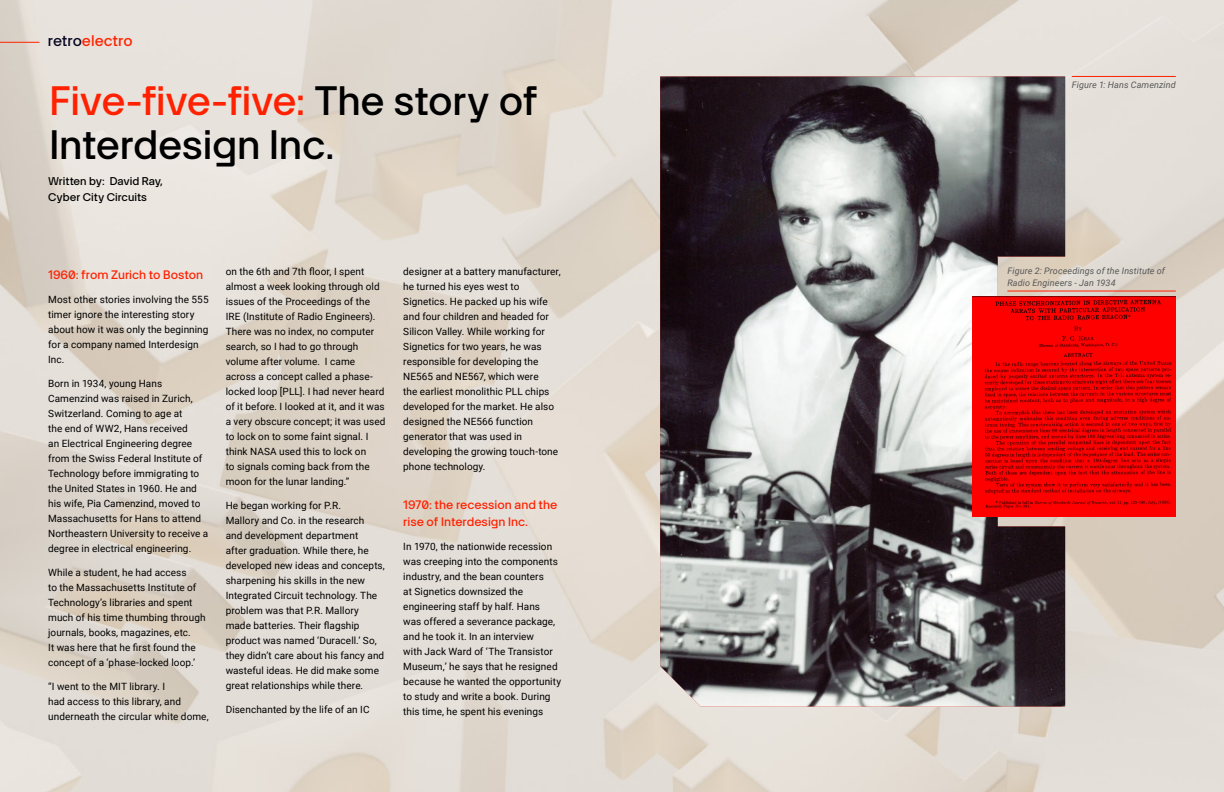
<style>
.page{position:relative;width:1224px;height:792px;background:#fff}
.page>*{position:absolute;margin:0;border:0;box-sizing:border-box;transform-origin:0 0}
.t1{font:40px/44px "Digi Key Artex TT";letter-spacing:-.015em;color:#000}
.t2{font:15px "Digi Key Artex TT";letter-spacing:-.005em;color:#ff2100}
.t3{font:12px/16.8px "Digi Key Artex TT";color:#ff2100}
.t4{font:11px/16px "Digi Key Artex TT";color:#000}
.t5{font:10px/15px "Roboto";letter-spacing:.005em;color:#000}
.t6{font:italic 9px/12.6px "Roboto";letter-spacing:.01em;color:#575756}
.s1{color:#080623}
.s2{color:#ff2100}
</style>
<div class="page">
<img style="left:0;top:0;width:1224px;height:792px">
<hr style="left:0;top:42px;width:39px;height:1px;background:#ff2100">
<img style="left:660px;top:77px;width:405px;height:629px">
<img style="left:972px;top:297px;width:204px;height:220px">
<hr style="left:1007px;top:291px;width:169px;height:1px;background:#ff2100">
<hr style="left:1072px;top:76px;width:104px;height:1px;background:#ff2100">
<h2 class="t2" style="left:48px;top:30px;width:86px"><span class="s1">retro</span>electro</h2>
<h1 class="t1" style="left:50px;top:76px;width:490px"><span class="s2">Five-five-five:</span> The story of<br>Interdesign Inc.</h1>
<p class="t4" style="left:48px;top:173px;width:116px">Written by: David Ray,<br>Cyber City Circuits</p>
<p class="t3" style="left:48px;top:265px;width:156px">1960: from Zurich to Boston</p>
<p class="t5" style="left:48px;top:291px;width:162px">Most other stories involving the 555 timer ignore the interesting story about how it was only the beginning for a company named Interdesign<br>Inc.</p>
<p class="t5" style="left:48px;top:375px;width:162px">Born in 1934, young Hans<br>Camenzind was raised in Zurich,<br>Switzerland. Coming to age at<br>the end of WW2, Hans received<br>an Electrical Engineering degree from the Swiss Federal Institute of<br>Technology before immigrating to the United States in 1960. He and his wife, Pia Camenzind, moved to<br>Massachusetts for Hans to attend<br>Northeastern University to receive a degree in electrical engineering.</p>
<p class="t5" style="left:48px;top:564px;width:159px">While a student, he had access<br>to the Massachusetts Institute of Technology’s libraries and spent much of his time thumbing through journals, books, magazines, etc.<br>It was here that he first found the concept of a ‘phase-locked loop.’</p>
<p class="t5" style="left:48px;top:678px;width:162px">“I went to the MIT library. I<br>had access to this library, and underneath the circular white dome,</p>
<p class="t5" style="left:226px;top:263px;width:161px">on the 6th and 7th floor, I spent almost a week looking through old issues of the Proceedings of the<br>IRE (Institute of Radio Engineers).<br>There was no index, no computer search, so I had to go through volume after volume. I came across a concept called a phase&shy;locked loop [PLL]. I had never heard of it before. I looked at it, and it was a very obscure concept; it was used to lock on to some faint signal. I think NASA used this to lock on<br>to signals coming back from the moon for the lunar landing.”</p>
<p class="t5" style="left:226px;top:497px;width:161px">He began working for P.R.<br>Mallory and Co. in the research<br>and development department<br>after graduation. While there, he developed new ideas and concepts, sharpening his skills in the new<br>Integrated Circuit technology. The problem was that P.R. Mallory made batteries. Their flagship product was named ‘Duracell.’ So, they didn’t care about his fancy and wasteful ideas. He did make some great relationships while there.</p>
<p class="t5" style="left:226px;top:701px;width:145px">Disenchanted by the life of an IC</p>
<p class="t5" style="left:403px;top:263px;width:159px">designer at a battery manufacturer, he turned his eyes west to<br>Signetics. He packed up his wife and four children and headed for<br>Silicon Valley. While working for<br>Signetics for two years, he was responsible for developing the<br>NE565 and NE567, which were<br>the earliest monolithic PLL chips developed for the market. He also designed the NE566 function generator that was used in developing the growing touch-tone phone technology.</p>
<p class="t3" style="left:403px;top:495px;width:156px">1970: the recession and the rise of Interdesign Inc.</p>
<p class="t5" style="left:403px;top:538px;width:159px">In 1970, the nationwide recession was creeping into the components industry, and the bean counters<br>at Signetics downsized the engineering staff by half. Hans<br>was offered a severance package, and he took it. In an interview<br>with Jack Ward of ‘The Transistor<br>Museum,’ he says that he resigned because he wanted the opportunity to study and write a book. During this time, he spent his evenings</p>
<p class="t6" style="left:1072px;top:78px;width:106px">Figure 1: Hans Camenzind</p>
<p class="t6" style="left:1007px;top:264px;width:159px">Figure 2: Proceedings of the Institute of<br>Radio Engineers - Jan 1934</p>
</div>
